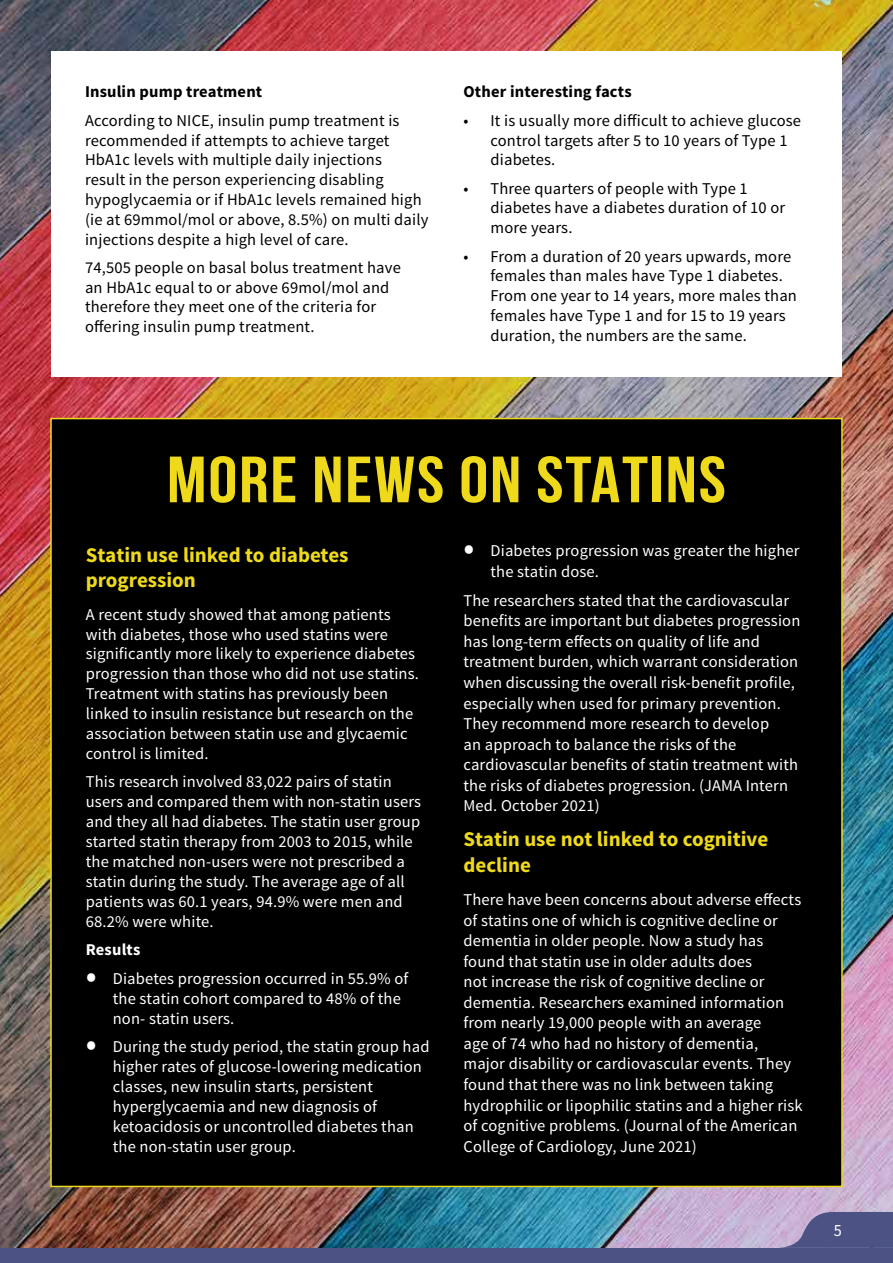
<style>
.page{position:relative;width:893px;height:1263px;background:#fff}
.page>*{position:absolute;margin:0;border:0;box-sizing:border-box;transform-origin:0 0}
.t1{font:700 65.25px "Bebas Neue";letter-spacing:.025em;color:#eeda1b;scale:1.12 1}
.t2{font:700 21px/25.3px "Source Sans Pro";color:#eeda1b}
.t3{font:17.25px "Source Sans Pro";color:#fff;scale:.94 1}
.t4{font:16.5px/20.5px "Source Sans Pro";letter-spacing:.01em;color:#fff}
.t5{font:16.5px/19.8px "Source Sans Pro";letter-spacing:.01em;color:#000}
.t6{font:700 16.5px "Source Sans Pro";letter-spacing:.01em;color:#000}
.t7{font:700 16.5px "Source Sans Pro";letter-spacing:.01em;color:#fff}
.s1{font-size:36px}
</style>
<div class="page">
<img style="left:0;top:0;width:893px;height:1248px">
<div style="left:51px;top:51px;width:791px;height:325px;background:#fff"></div>
<div style="left:51px;top:418px;width:791px;height:768px;background:#000"></div>
<div style="left:0;top:1248px;width:893px;height:15px;background:#4c5283"></div>
<svg style="left:778px;top:1212px;width:115px;height:36px;background:#6a6996"></svg>
<p class="t6" style="left:85px;top:81px;width:179px">Insulin pump treatment</p>
<p class="t5" style="left:85px;top:111px;width:345px">According to NICE, insulin pump treatment is recommended if attempts to achieve target HbA1c levels with multiple daily injections<br>result in the person experiencing disabling hypoglycaemia or if HbA1c levels remained high (ie at 69mmol/mol or above, 8.5%) on multi daily injections despite a high level of care.</p>
<p class="t5" style="left:85px;top:258px;width:317px">74,505 people on basal bolus treatment have an HbA1c equal to or above 69mol/mol and therefore they meet one of the criteria for offering insulin pump treatment.</p>
<p class="t6" style="left:463px;top:81px;width:170px">Other interesting facts</p>
<p class="t5" style="left:490px;top:111px;width:312px;text-indent:-27px">• It is usually more difficult to achieve glucose control targets after 5 to 10 years of Type 1 diabetes.</p>
<p class="t5" style="left:490px;top:179px;width:296px;text-indent:-27px">• Three quarters of people with Type 1 diabetes have a diabetes duration of 10 or more years.</p>
<p class="t5" style="left:490px;top:246px;width:308px;text-indent:-27px">• From a duration of 20 years upwards, more females than males have Type 1 diabetes.<br>From one year to 14 years, more males than females have Type 1 and for 15 to 19 years duration, the numbers are the same.</p>
<h1 class="t1" style="left:167px;top:444px;width:501px">MORE NEWS ON STATINS</h1>
<p class="t2" style="left:86px;top:543px;width:264px">Statin use linked to diabetes progression</p>
<p class="t4" style="left:86px;top:604px;width:335px;line-height:20px">A recent study showed that among patients with diabetes, those who used statins were significantly more likely to experience diabetes progression than those who did not use statins.<br>Treatment with statins has previously been linked to insulin resistance but research on the association between statin use and glycaemic control is limited.</p>
<p class="t4" style="left:86px;top:772px;width:337px;line-height:20px">This research involved 83,022 pairs of statin users and compared them with non-statin users and they all had diabetes. The statin user group started statin therapy from 2003 to 2015, while the matched non-users were not prescribed a statin during the study. The average age of all patients was 60.1 years, 94.9% were men and 68.2% were white.</p>
<p class="t7" style="left:86px;top:939px;width:56px">Results</p>
<p class="t4" style="left:113px;top:968px;width:297px;line-height:20px;text-indent:-27px"><span class="s1">•</span> Diabetes progression occurred in 55.9% of the statin cohort compared to 48% of the non- statin users.</p>
<p class="t4" style="left:113px;top:1037px;width:318px;line-height:20px;text-indent:-27px"><span class="s1">•</span> During the study period, the statin group had higher rates of glucose-lowering medication classes, new insulin starts, persistent hyperglycaemia and new diagnosis of ketoacidosis or uncontrolled diabetes than the non-statin user group.</p>
<p class="t4" style="left:490px;top:541px;width:311px;text-indent:-27px"><span class="s1">•</span> Diabetes progression was greater the higher the statin dose.</p>
<p class="t4" style="left:463px;top:590px;width:338px">The researchers stated that the cardiovascular benefits are important but diabetes progression has long-term effects on quality of life and treatment burden, which warrant consideration when discussing the overall risk-benefit profile, especially when used for primary prevention.<br>They recommend more research to develop<br>an approach to balance the risks of the cardiovascular benefits of statin treatment with the risks of diabetes progression. (JAMA Intern Med. October 2021)</p>
<p class="t2" style="left:463px;top:827px;width:306px;line-height:26px">Statin use not linked to cognitive decline</p>
<p class="t4" style="left:463px;top:889px;width:341px">There have been concerns about adverse effects of statins one of which is cognitive decline or dementia in older people. Now a study has found that statin use in older adults does<br>not increase the risk of cognitive decline or dementia. Researchers examined information from nearly 19,000 people with an average<br>age of 74 who had no history of dementia, major disability or cardiovascular events. They found that there was no link between taking hydrophilic or lipophilic statins and a higher risk of cognitive problems. (Journal of the American College of Cardiology, June 2021)</p>
<p class="t3" style="left:834px;top:1220px;width:10px">5</p>
</div>
